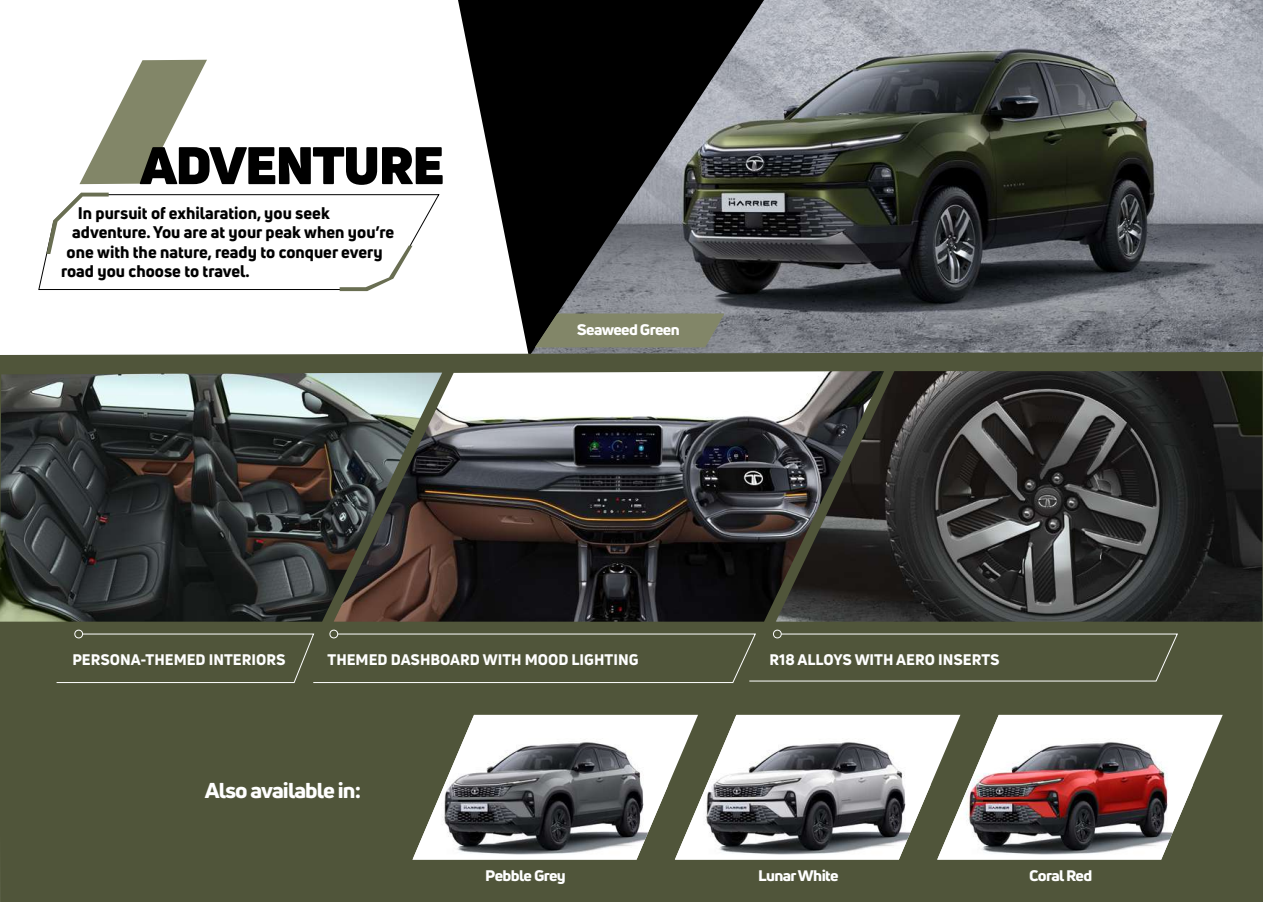
<style>
.page{position:relative;width:1263px;height:902px;background:#fff}
.page>*{position:absolute;margin:0;border:0;box-sizing:border-box;transform-origin:0 0}
.t1{font:900 51.75px "Uni Neue";letter-spacing:-.04em;color:#000;scale:1.06 1}
.t2{font:800 21.15px "Uni Neue";letter-spacing:-.04em;color:#fff;scale:1.06 1}
.t3{font:800 16.5px "Uni Neue";color:#000}
.t4{font:800 15px "Uni Neue";color:#fff}
.t5{font:800 15px "Uni Neue";letter-spacing:-.04em;color:#fff;scale:1.06 1}
.t6{font:800 15px "Uni Neue";letter-spacing:-.045em;color:#fff;scale:1.06 1}
</style>
<div class="page">
<svg style="left:458px;top:0;width:71px;height:352px;fill:#040404"></svg>
<img style="left:529px;top:0;width:733px;height:352px">
<div style="left:0;top:352px;width:1262px;height:549px;background:#50553a"></div>
<svg style="left:668px;top:714px;width:554px;height:145px"></svg>
<img style="left:412px;top:714px;width:256px;height:145px">
<img style="left:333px;top:371px;width:442px;height:250px">
<img style="left:0;top:372px;width:442px;height:249px">
<img style="left:775px;top:371px;width:487px;height:250px">
<div style="left:56px;top:628px;width:1122px;height:55px;background:#50553a"></div>
<svg style="left:79px;top:60px;width:128px;height:124px"></svg>
<svg style="left:38px;top:192px;width:402px;height:99px"></svg>
<svg style="left:534px;top:313px;width:190px;height:34px;background:#797d63"></svg>
<h1 class="t1" style="left:140px;top:129px;width:289px">ADVENTURE</h1>
<p class="t3" style="left:78px;top:202px;width:253px">In pursuit of exhilaration, you seek</p>
<p class="t3" style="left:72px;top:221px;width:323px">adventure. You are at your peak when you’re</p>
<p class="t3" style="left:67px;top:241px;width:317px">one with the nature, ready to conquer every</p>
<p class="t3" style="left:61px;top:260px;width:190px">road you choose to travel.</p>
<p class="t5" style="left:576px;top:319px;width:98px">Seaweed Green</p>
<p class="t4" style="left:72px;top:649px;width:214px">PERSONA-THEMED INTERIORS</p>
<p class="t4" style="left:327px;top:649px;width:312px">THEMED DASHBOARD WITH MOOD LIGHTING</p>
<p class="t4" style="left:769px;top:649px;width:231px">R18 ALLOYS WITH AERO INSERTS</p>
<p class="t2" style="left:205px;top:775px;width:149px">Also available in:</p>
<p class="t5" style="left:485px;top:864px;width:77px">Pebble Grey</p>
<p class="t5" style="left:758px;top:864px;width:77px">Lunar White</p>
<p class="t6" style="left:1029px;top:864px;width:61px">Coral Red</p>
</div>
